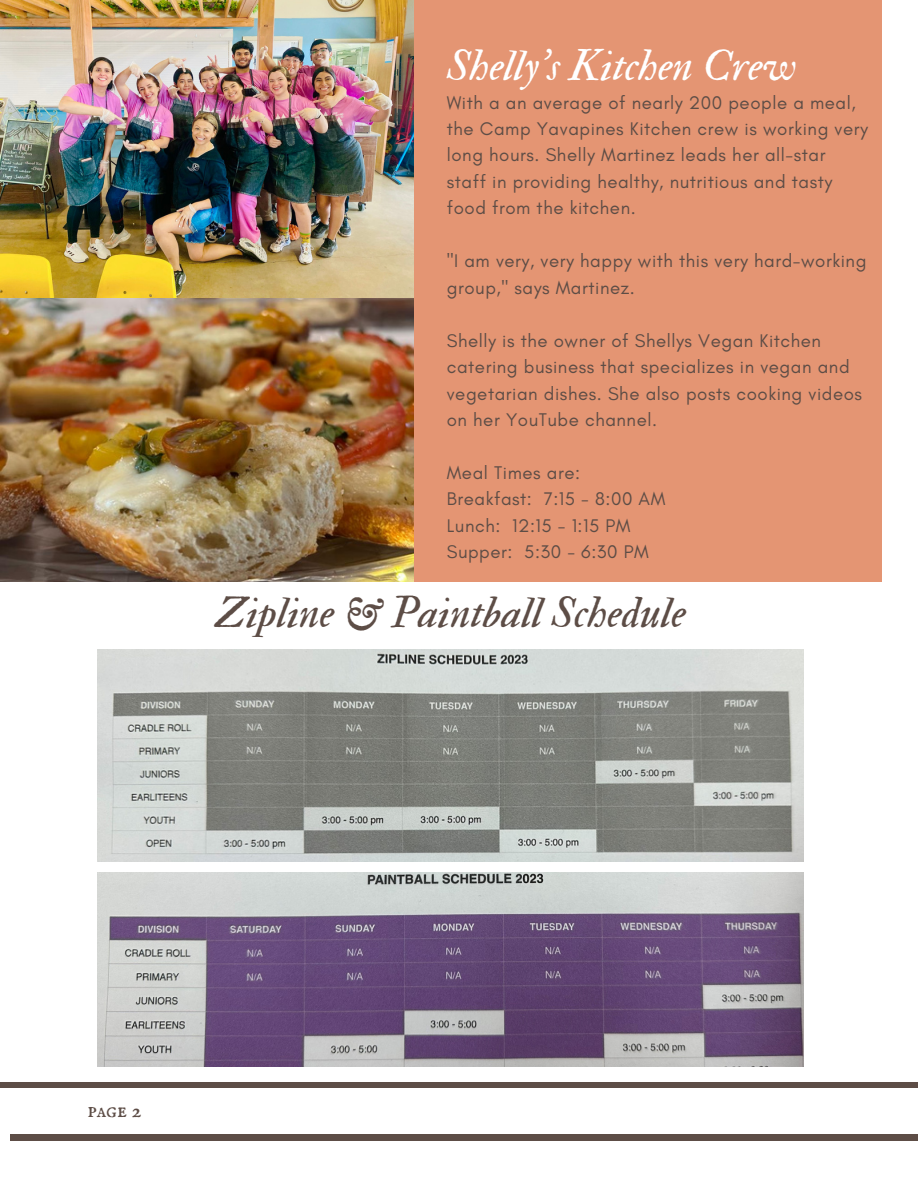
<style>
.page{position:relative;width:918px;height:1188px;background:#fff}
.page>*{position:absolute;margin:0;border:0;box-sizing:border-box;transform-origin:0 0}
.t1{font:43.65px "IM FELL Double Pica Italic";color:#5d4d46}
.t2{font:43.65px "IM FELL Double Pica Italic";color:#fff}
.t3{font:21.75px "IM FELL English SC";color:#5d4d46}
.t4{font:18.6px/26.4px "Glacial Indifference";letter-spacing:.03em;color:#5d4d46}
</style>
<div class="page">
<div style="left:0;top:1082px;width:918px;height:6px;background:#5d4d46"></div>
<div style="left:10px;top:1135px;width:908px;height:6px;background:#5d4d46"></div>
<div style="left:0;top:0;width:881px;height:582px;background:#e49573"></div>
<img style="left:0;top:0;width:414px;height:582px">
<img style="left:98px;top:649px;width:705px;height:213px">
<img style="left:98px;top:872px;width:705px;height:195px">
<p class="t2" style="left:447px;top:39px;width:352px">Shelly's Kitchen Crew</p>
<p class="t4" style="left:447px;top:89px;width:423px">With a an average of nearly 200 people a meal, the Camp Yavapines Kitchen crew is working very long hours. Shelly Martinez leads her all-star staff in providing healthy, nutritious and tasty food from the kitchen.</p>
<p class="t4" style="left:447px;top:248px;width:421px">"I am very, very happy with this very hard-working group," says Martinez.</p>
<p class="t4" style="left:447px;top:327px;width:417px">Shelly is the owner of Shellys Vegan Kitchen catering business that specializes in vegan and vegetarian dishes. She also posts cooking videos on her YouTube channel.</p>
<p class="t4" style="left:447px;top:459px;width:135px">Meal Times are:</p>
<p class="t4" style="left:447px;top:486px;width:220px">Breakfast: 7:15 - 8:00 AM</p>
<p class="t4" style="left:447px;top:512px;width:185px">Lunch: 12:15 - 1:15 PM</p>
<p class="t4" style="left:447px;top:539px;width:204px">Supper: 5:30 - 6:30 PM</p>
<p class="t1" style="left:216px;top:586px;width:471px">Zipline &amp; Paintball Schedule</p>
<p class="t3" style="left:87px;top:1098px;width:56px">page 2</p>
</div>
